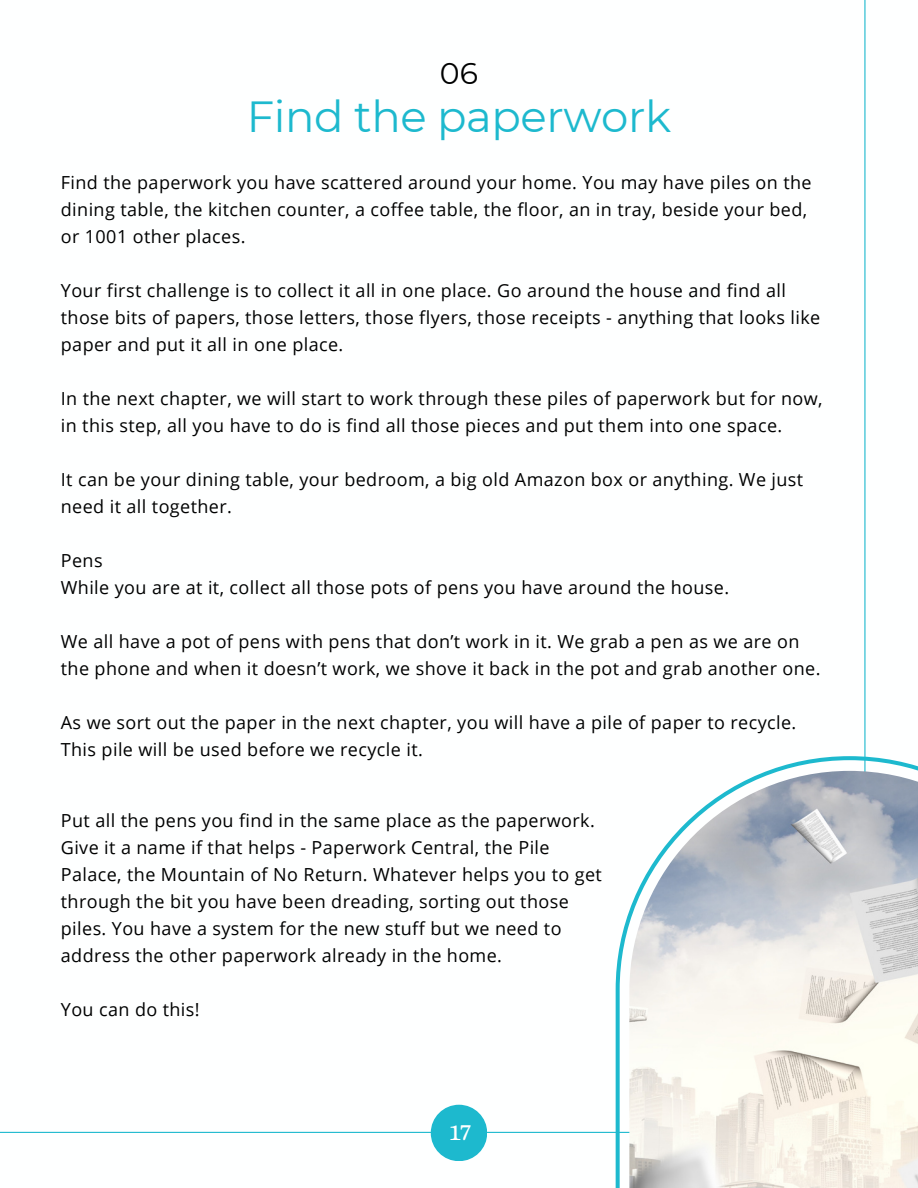
<style>
.page{position:relative;width:918px;height:1188px;background:#fff}
.page>*{position:absolute;margin:0;border:0;box-sizing:border-box;transform-origin:0 0}
.t1{font:43.5px "Montserrat";letter-spacing:-.01em;color:#1db9ce}
.t2{font:30px "Montserrat";color:#000}
.t3{font:27px "Alice";color:#fff}
.t4{font:18px/27px "Open Sans";letter-spacing:.02em;color:#000}
</style>
<div class="page">
<hr style="left:0;top:1132px;width:918px;height:1px;background:#1db9ce">
<div style="left:431px;top:1105px;width:56px;height:56px;background:#1db9ce;border-radius:50%"></div>
<hr style="left:864px;top:0;width:2px;height:1132px;background:#1db9ce">
<svg style="left:616px;top:756px;width:302px;height:432px"></svg>
<img style="left:629px;top:771px;width:289px;height:417px">
<h2 class="t2" style="left:440px;top:53px;width:40px">06</h2>
<h1 class="t1" style="left:247px;top:87px;width:426px">Find the paperwork</h1>
<p class="t4" style="left:61px;top:168px;width:752px">Find the paperwork you have scattered around your home. You may have piles on the dining table, the kitchen counter, a coffee table, the floor, an in tray, beside your bed, or 1001 other places.</p>
<p class="t4" style="left:61px;top:276px;width:761px">Your first challenge is to collect it all in one place. Go around the house and find all those bits of papers, those letters, those flyers, those receipts - anything that looks like paper and put it all in one place.</p>
<p class="t4" style="left:61px;top:384px;width:763px">In the next chapter, we will start to work through these piles of paperwork but for now, in this step, all you have to do is find all those pieces and put them into one space.</p>
<p class="t4" style="left:61px;top:465px;width:744px">It can be your dining table, your bedroom, a big old Amazon box or anything. We just need it all together.</p>
<p class="t4" style="left:61px;top:546px;width:670px">Pens<br>While you are at it, collect all those pots of pens you have around the house.</p>
<p class="t4" style="left:61px;top:627px;width:761px">We all have a pot of pens with pens that don’t work in it. We grab a pen as we are on the phone and when it doesn’t work, we shove it back in the pot and grab another one.</p>
<p class="t4" style="left:61px;top:708px;width:737px">As we sort out the paper in the next chapter, you will have a pile of paper to recycle.<br>This pile will be used before we recycle it.</p>
<p class="t4" style="left:61px;top:807px;width:543px">Put all the pens you find in the same place as the paperwork.<br>Give it a name if that helps - Paperwork Central, the Pile Palace, the Mountain of No Return. Whatever helps you to get through the bit you have been dreading, sorting out those piles. You have a system for the new stuff but we need to address the other paperwork already in the home.</p>
<p class="t4" style="left:61px;top:996px;width:140px">You can do this!</p>
<h3 class="t3" style="left:449px;top:1116px;width:23px">17</h3>
</div>
